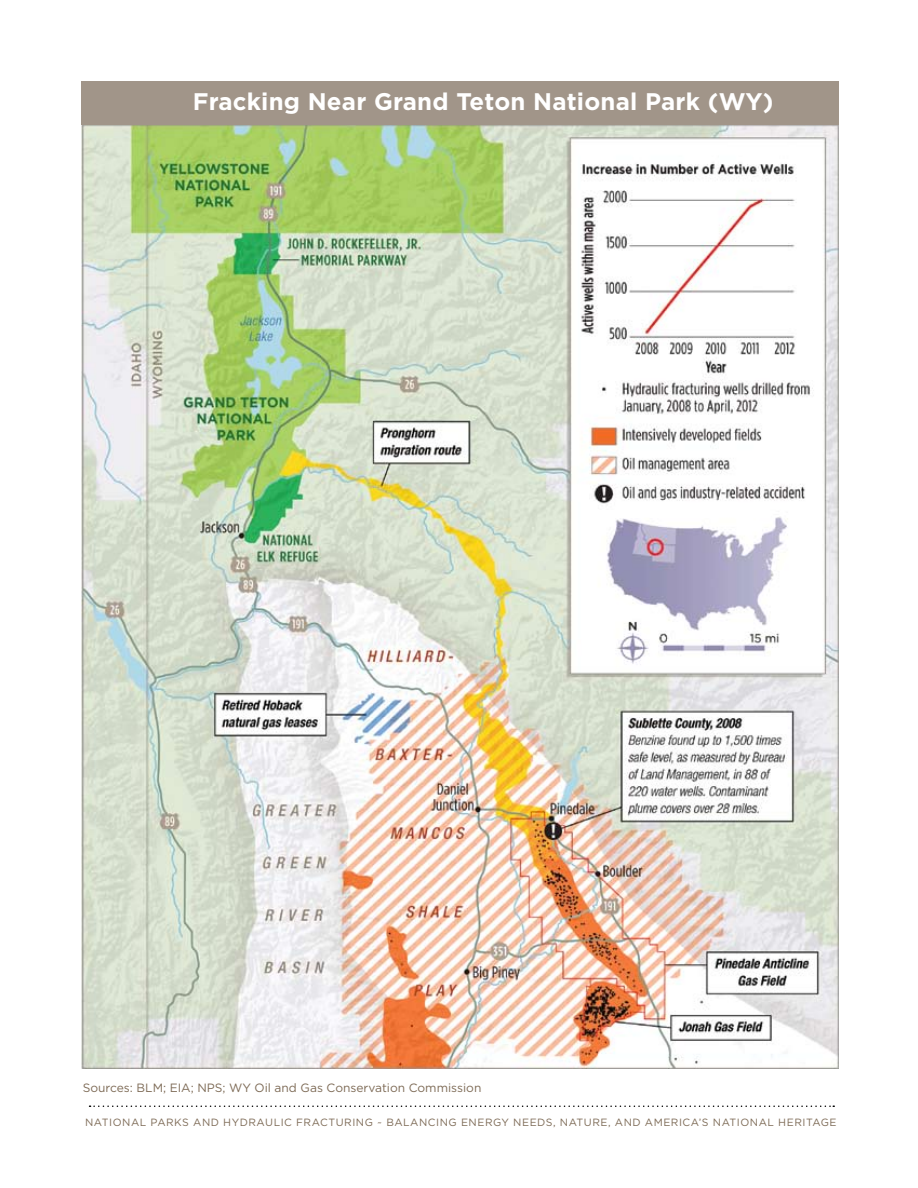
<style>
.page{position:relative;width:918px;height:1188px;background:#fff}
.page>*{position:absolute;margin:0;border:0;box-sizing:border-box;transform-origin:0 0}
.t1{font:700 24px "Gotham";letter-spacing:.01em;color:#fff}
.t2{font:12px "Gotham";color:#7d6a55}
.t3{font:10.5px "Gotham";letter-spacing:.05em;color:#7d6a55}
</style>
<div class="page">
<svg style="left:90px;top:1106px;width:744px;height:1px"></svg>
<img style="left:81px;top:123px;width:758px;height:946px">
<div style="left:81px;top:81px;width:757px;height:43px;background:#a19589"></div>
<h1 class="t1" style="left:193px;top:88px;width:582px">Fracking Near Grand Teton National Park (WY)</h1>
<p class="t2" style="left:83px;top:1081px;width:400px">SOURCES: BLM; EIA; N PS; WY OIL AND GAS CONSERVATION COMMISSION</p>
<p class="t3" style="left:85px;top:1117px;width:9px">NATIONAL</p>
<p class="t3" style="left:151px;top:1117px;width:52px">PAR KS AND</p>
<p class="t3" style="left:223px;top:1117px;width:17px">HYDRAULIC</p>
<p class="t3" style="left:296px;top:1117px;width:16px">FRACTURING</p>
<p class="t3" style="left:377px;top:1117px;width:145px">~ BALANCING ENERGY NEE</p>
<p class="t3" style="left:537px;top:1117px;width:299px">DS, NATURE, AND AMERICA’S NATIONAL HERITAGE</p>
</div>
